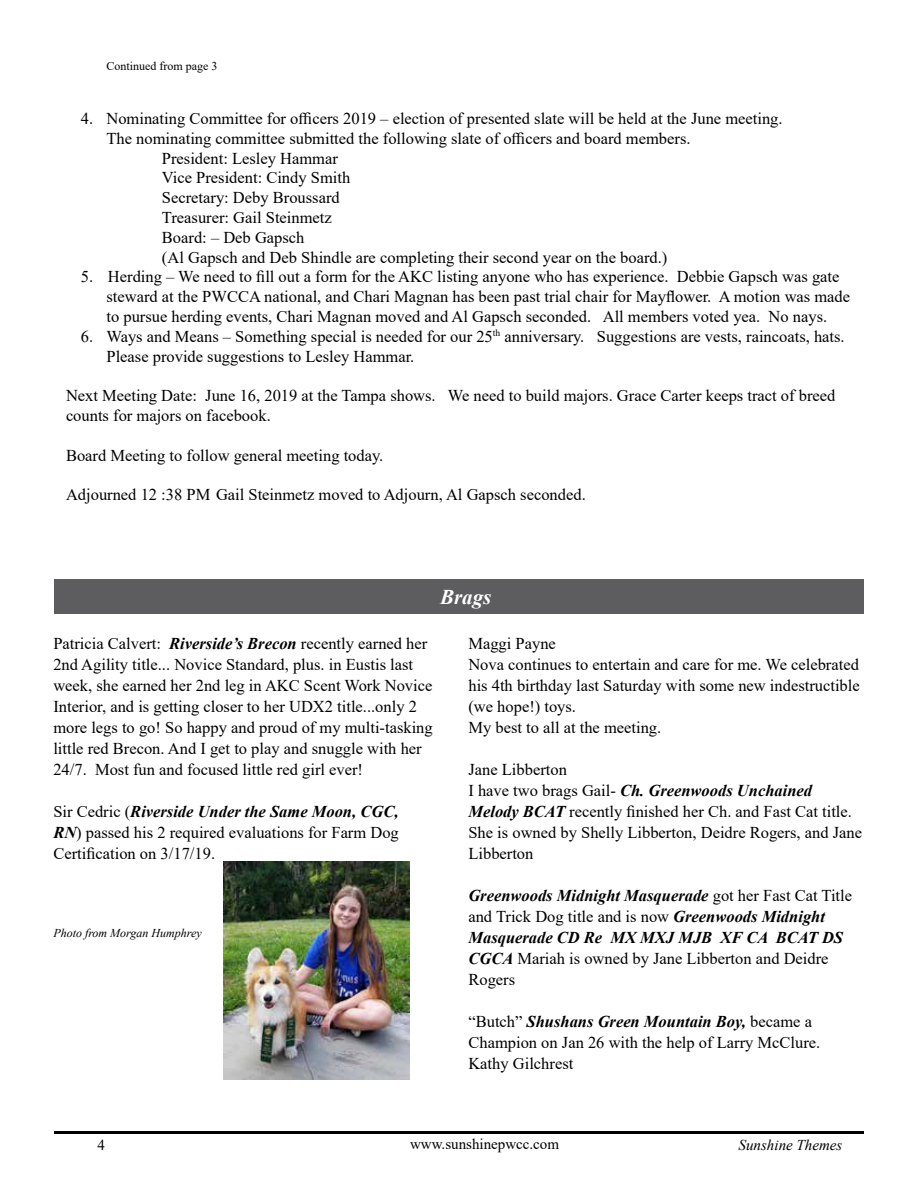
<style>
.page{position:relative;width:918px;height:1188px;background:#fff}
.page>*{position:absolute;margin:0;border:0;box-sizing:border-box;transform-origin:0 0}
.t1{font:italic 700 21px "Times New Roman";color:#fff}
.t2{font:16.5px/21px "Times New Roman";color:#000}
.t3{font:15px "Times New Roman";color:#000}
.t4{font:italic 15px "Times New Roman";color:#000}
.t5{font:italic 12px "Times New Roman";color:#000}
.t6{font:12px "Times New Roman";color:#000}
.s1{font-weight:700;font-style:italic}
</style>
<div class="page">
<hr style="left:54px;top:1131px;width:810px;height:3px;background:#000">
<div style="left:54px;top:580px;width:810px;height:34px;background:#5d5d60"></div>
<img style="left:223px;top:861px;width:187px;height:219px">
<p class="t6" style="left:107px;top:58px;width:112px">Continued from page 3</p>
<p class="t2" style="left:81px;top:107px;width:703px">4. Nominating Committee for officers 2019 – election of presented slate will be held at the June meeting.</p>
<p class="t2" style="left:106px;top:127px;width:586px">The nominating committee submitted the following slate of officers and board members.</p>
<p class="t2" style="left:162px;top:147px;width:177px">President: Lesley Hammar</p>
<p class="t2" style="left:162px;top:167px;width:190px">Vice President: Cindy Smith</p>
<p class="t2" style="left:162px;top:187px;width:179px">Secretary: Deby Broussard</p>
<p class="t2" style="left:162px;top:206px;width:171px">Treasurer: Gail Steinmetz</p>
<p class="t2" style="left:162px;top:226px;width:144px">Board: – Deb Gapsch</p>
<p class="t2" style="left:162px;top:246px;width:507px">(Al Gapsch and Deb Shindle are completing their second year on the board.)</p>
<p class="t2" style="left:106px;top:266px;width:745px;line-height:19.8px;text-indent:-26px">5. Herding – We need to fill out a form for the AKC listing anyone who has experience. Debbie Gapsch was gate steward at the PWCCA national, and Chari Magnan has been past trial chair for Mayflower. A motion was made to pursue herding events, Chari Magnan moved and Al Gapsch seconded. All members voted yea. No nays.</p>
<p class="t2" style="left:107px;top:326px;width:740px;line-height:19.8px;text-indent:-26px">6. Ways and Means – Something special is needed for our 25<sup>th</sup> anniversary. Suggestions are vests, raincoats, hats.<br>Please provide suggestions to Lesley Hammar.</p>
<p class="t2" style="left:66px;top:385px;width:771px;line-height:19.8px">Next Meeting Date: June 16, 2019 at the Tampa shows. We need to build majors. Grace Carter keeps tract of breed counts for majors on facebook.</p>
<p class="t2" style="left:66px;top:444px;width:319px">Board Meeting to follow general meeting today.</p>
<p class="t2" style="left:66px;top:484px;width:521px">Adjourned 12 :38 PM Gail Steinmetz moved to Adjourn, Al Gapsch seconded.</p>
<p class="t1" style="left:440px;top:582px;width:53px">Brags</p>
<p class="t2" style="left:53px;top:632px;width:381px">Patricia Calvert: <span class="s1">Riverside’s Brecon</span> recently earned her 2nd Agility title... Novice Standard, plus. in Eustis last week, she earned her 2nd leg in AKC Scent Work Novice Interior, and is getting closer to her UDX2 title...only 2 more legs to go! So happy and proud of my multi-tasking little red Brecon. And I get to play and snuggle with her 24/7. Most fun and focused little red girl ever!</p>
<p class="t2" style="left:53px;top:800px;width:347px;text-align:justify">Sir Cedric (<span class="s1">Riverside Under the Same Moon, CGC, RN</span>) passed his 2 required evaluations for Farm Dog Certification on 3/17/19.</p>
<p class="t5" style="left:53px;top:925px;width:150px">Photo from Morgan Humphrey</p>
<p class="t2" style="left:468px;top:632px;width:393px">Maggi Payne<br>Nova continues to entertain and care for me. We celebrated his 4th birthday last Saturday with some new indestructible (we hope!) toys.<br>My best to all at the meeting.</p>
<p class="t2" style="left:468px;top:758px;width:395px">Jane Libberton<br>I have two brags Gail- <span class="s1">Ch. Greenwoods Unchained Melody BCAT</span> recently finished her Ch. and Fast Cat title.<br>She is owned by Shelly Libberton, Deidre Rogers, and Jane Libberton</p>
<p class="t2" style="left:468px;top:884px;width:385px"><span class="s1">Greenwoods Midnight Masquerade</span> got her Fast Cat Title and Trick Dog title and is now <span class="s1">Greenwoods Midnight Masquerade CD Re MX MXJ MJB XF CA BCAT DS CGCA</span> Mariah is owned by Jane Libberton and Deidre Rogers</p>
<p class="t2" style="left:468px;top:1010px;width:353px">“Butch” <span class="s1">Shushans Green Mountain Boy,</span> became a<br>Champion on Jan 26 with the help of Larry McClure.<br>Kathy Gilchrest</p>
<p class="t3" style="left:98px;top:1135px;width:9px">4</p>
<p class="t3" style="left:410px;top:1133px;width:151px">www.sunshinepwcc.com</p>
<p class="t4" style="left:739px;top:1135px;width:105px">Sunshine Themes</p>
</div>
